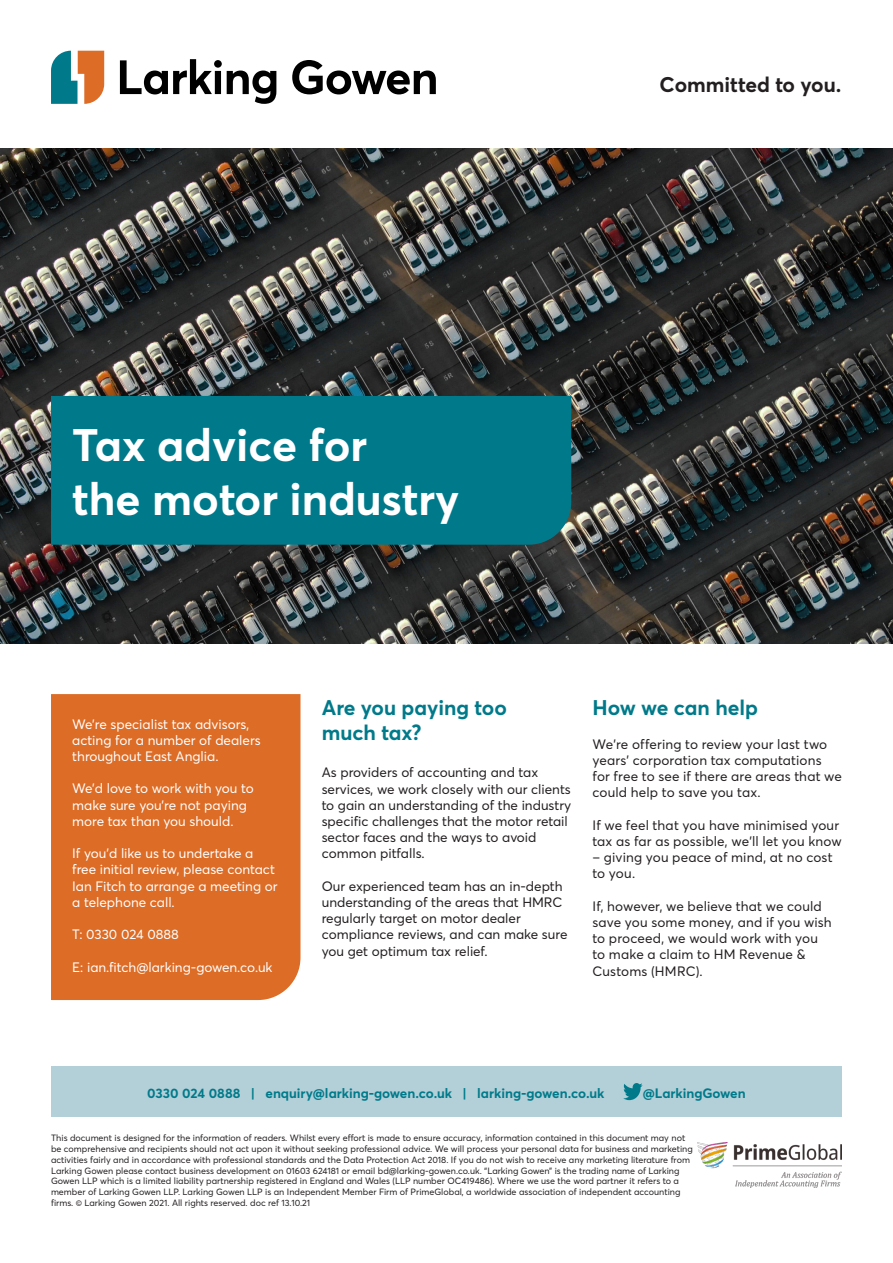
<style>
.page{position:relative;width:893px;height:1263px;background:#fff}
.page>*{position:absolute;margin:0;border:0;box-sizing:border-box;transform-origin:0 0}
.t1{font:700 45px/54px "Averta";color:#fff}
.t2{font:700 21px/25.2px "Averta";color:#007a8a}
.t3{font:700 21px "Averta";color:#231f20}
.t4{font:13.5px/16.2px "Averta";color:#231f20}
.t5{font:13.5px/16.2px "Averta";color:#fff}
.t6{font:700 13.5px "Averta";color:#007a8a}
.t7{font:9px/10.8px "Averta";color:#231f20}
</style>
<div class="page">
<svg style="left:120px;top:59px;width:156px;height:45px"></svg>
<svg style="left:292px;top:60px;width:144px;height:34px"></svg>
<svg style="left:51px;top:51px;width:53px;height:53px"></svg>
<img style="left:0;top:149px;width:893px;height:494px">
<div style="left:51px;top:694px;width:249px;height:306px;background:#dc6c26"></div>
<div style="left:51px;top:1066px;width:791px;height:51px;background:#b3cfd8"></div>
<svg style="left:623px;top:1083px;width:20px;height:17px"></svg>
<img style="left:698px;top:1143px;width:144px;height:45px">
<div style="left:51px;top:396px;width:520px;height:149px;background:#007a8a"></div>
<p class="t3" style="left:659px;top:70px;width:183px">Committed to you.</p>
<p class="t1" style="left:72px;top:416px;width:388px">Tax advice for<br>the motor industry</p>
<p class="t5" style="left:72px;top:715px;width:190px">We’re specialist tax advisors, acting for a number of dealers throughout East Anglia.</p>
<p class="t5" style="left:72px;top:780px;width:183px">We’d love to work with you to make sure you’re not paying more tax than you should.</p>
<p class="t5" style="left:72px;top:845px;width:207px">If you’d like us to undertake a free initial review, please contact<br>Ian Fitch to arrange a meeting or a telephone call.</p>
<p class="t5" style="left:72px;top:926px;width:108px">T: 0330 024 0888</p>
<p class="t5" style="left:72px;top:958px;width:202px">E: ian.fitch@larking-gowen.co.uk</p>
<p class="t2" style="left:322px;top:694px;width:187px">Are you paying too much tax?</p>
<p class="t4" style="left:322px;top:764px;width:251px">As providers of accounting and tax services, we work closely with our clients to gain an understanding of the industry specific challenges that the motor retail sector faces and the ways to avoid common pitfalls.</p>
<p class="t4" style="left:322px;top:877px;width:247px">Our experienced team has an in-depth understanding of the areas that HMRC regularly target on motor dealer compliance reviews, and can make sure you get optimum tax relief.</p>
<p class="t2" style="left:592px;top:694px;width:167px">How we can help</p>
<p class="t4" style="left:592px;top:735px;width:251px">We’re offering to review your last two years’ corporation tax computations for free to see if there are areas that we could help to save you tax.</p>
<p class="t4" style="left:592px;top:816px;width:251px">If we feel that you have minimised your tax as far as possible, we’ll let you know</p>
<p class="t4" style="left:592px;top:849px;width:242px">– giving you peace of mind, at no cost to you.</p>
<p class="t4" style="left:592px;top:897px;width:241px">If, however, we believe that we could save you some money, and if you wish to proceed, we would work with you to make a claim to HM Revenue &amp;<br>Customs (HMRC).</p>
<p class="t6" style="left:147px;top:1084px;width:459px">0330 024 0888 | enquiry@larking-gowen.co.uk | larking-gowen.co.uk</p>
<p class="t6" style="left:643px;top:1084px;width:105px">@LarkingGowen</p>
<p class="t7" style="left:51px;top:1132px;width:643px">This document is designed for the information of readers. Whilst every effort is made to ensure accuracy, information contained in this document may not be comprehensive and recipients should not act upon it without seeking professional advice. We will process your personal data for business and marketing activities fairly and in accordance with professional standards and the Data Protection Act 2018. If you do not wish to receive any marketing literature from Larking Gowen please contact business development on 01603 624181 or email bd@larking-gowen.co.uk. “Larking Gowen” is the trading name of Larking Gowen LLP which is a limited liability partnership registered in England and Wales (LLP number OC419486). Where we use the word partner it refers to a member of Larking Gowen LLP. Larking Gowen LLP is an Independent Member Firm of PrimeGlobal, a worldwide association of independent accounting</p>
<p class="t7" style="left:51px;top:1197px;width:261px">firms. © Larking Gowen 2021. All rights reserved. doc ref 13.10.21</p>
</div>
